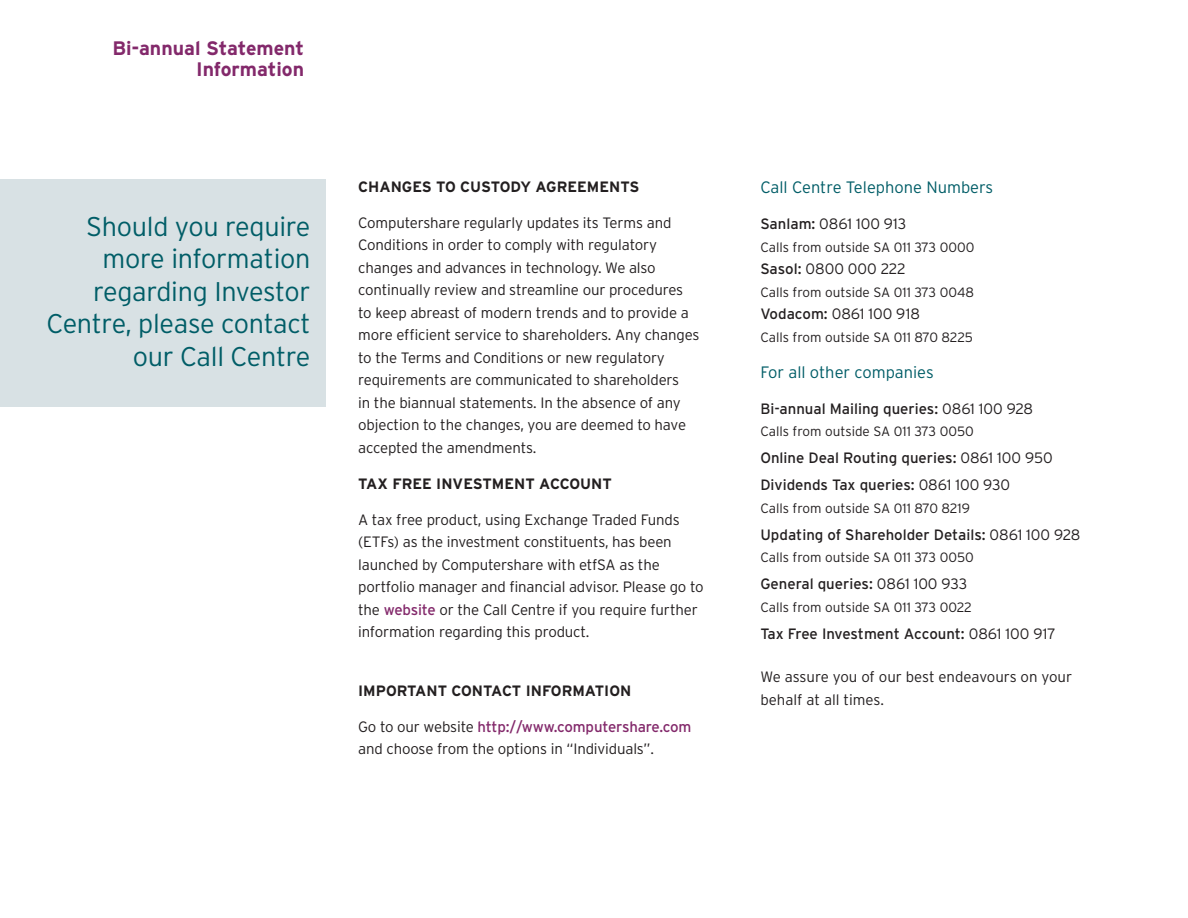
<style>
.page{position:relative;width:1188px;height:918px;background:#fff}
.page>*{position:absolute;margin:0;border:0;box-sizing:border-box;transform-origin:0 0}
.Body_Copy{font:300 27px/32.4px "Interstate";letter-spacing:-.01em;color:#005d67;text-align:right}
.Page_Title{font:700 19.5px/21px "Interstate";color:#83296b;text-align:right}
.Body_Copy-2{font:300 16.5px "Interstate";color:#005d67}
.Body_Copy-3{font:300 15px/22.5px "Interstate";letter-spacing:-.01em;color:#231f20}
.Body_Copy-4{font:15px/27px "Interstate";color:#231f20}
.Subhead{font:700 15px "Interstate";color:#231f20}
.Body_Copy-5{font:700 15px "Interstate";color:#231f20}
.Body_Copy-6{font:300 13.5px "Interstate";color:#231f20}
.s1{font-weight:400;color:#83296b}
.s2{font-weight:400}
.s3{font-weight:300}
</style>
<div class="page">
<div style="left:0;top:180px;width:326px;height:227px;background:#d8e1e4"></div>
<p class="Page_Title" style="left:112px;top:37px;width:193px">Bi-annual Statement<br>Information</p>
<p class="Body_Copy" style="left:46px;top:210px;width:266px">Should you require more information regarding Investor<br>Centre, please contact our Call Centre</p>
<p class="Subhead" style="left:358px;top:178px;width:283px">CHANGES TO CUSTODY AGREEMENTS</p>
<p class="Body_Copy-3" style="left:358px;top:211px;width:343px">Computershare regularly updates its Terms and Conditions in order to comply with regulatory changes and advances in technology. We also continually review and streamline our procedures to keep abreast of modern trends and to provide a more efficient service to shareholders. Any changes to the Terms and Conditions or new regulatory requirements are communicated to shareholders<br>in the biannual statements. In the absence of any objection to the changes, you are deemed to have accepted the amendments.</p>
<p class="Subhead" style="left:358px;top:475px;width:255px">TAX FREE INVESTMENT ACCOUNT</p>
<p class="Body_Copy-3" style="left:358px;top:508px;width:347px">A tax free product, using Exchange Traded Funds (ETFs) as the investment constituents, has been launched by Computershare with etfSA as the portfolio manager and financial advisor. Please go to the <span class="s1">website</span> or the Call Centre if you require further information regarding this product.</p>
<p class="Body_Copy-5" style="left:358px;top:682px;width:275px">IMPORTANT CONTACT INFORMATION</p>
<p class="Body_Copy-3" style="left:358px;top:715px;width:335px">Go to our website <span class="s1">http://www.computershare.com </span>and choose from the options in “Individuals”.</p>
<p class="Body_Copy-2" style="left:760px;top:178px;width:234px">Call Centre Telephone Numbers</p>
<p class="Body_Copy-3" style="left:760px;top:212px;width:148px"><span class="s2">Sanlam:</span> 0861 100 913</p>
<p class="Body_Copy-6" style="left:760px;top:239px;width:215px">Calls from outside SA 011 373 0000</p>
<p class="Body_Copy-3" style="left:760px;top:257px;width:147px"><span class="s2">Sasol:</span> 0800 000 222</p>
<p class="Body_Copy-6" style="left:760px;top:284px;width:215px">Calls from outside SA 011 373 0048</p>
<p class="Body_Copy-3" style="left:760px;top:302px;width:161px"><span class="s2">Vodacom:</span> 0861 100 918</p>
<p class="Body_Copy-6" style="left:760px;top:329px;width:214px">Calls from outside SA 011 870 8225</p>
<p class="Body_Copy-2" style="left:760px;top:362px;width:175px">For all other companies</p>
<p class="Body_Copy-4" style="left:760px;top:395px;width:274px">Bi-annual Mailing queries: <span class="s3">0861 100 928</span></p>
<p class="Body_Copy-6" style="left:760px;top:424px;width:215px">Calls from outside SA 011 373 0050</p>
<p class="Body_Copy-4" style="left:760px;top:444px;width:294px">Online Deal Routing queries: <span class="s3">0861 100 950<br></span>Dividends Tax queries: <span class="s3">0861 100 930</span></p>
<p class="Body_Copy-6" style="left:760px;top:500px;width:211px">Calls from outside SA 011 870 8219</p>
<p class="Body_Copy-4" style="left:760px;top:521px;width:321px">Updating of Shareholder Details: <span class="s3">0861 100 928</span></p>
<p class="Body_Copy-6" style="left:760px;top:550px;width:215px">Calls from outside SA 011 373 0050</p>
<p class="Body_Copy-4" style="left:760px;top:570px;width:208px">General queries: <span class="s3">0861 100 933</span></p>
<p class="Body_Copy-6" style="left:760px;top:599px;width:213px">Calls from outside SA 011 373 0022</p>
<p class="Body_Copy-4" style="left:760px;top:620px;width:297px">Tax Free Investment Account: <span class="s3">0861 100 917</span></p>
<p class="Body_Copy-3" style="left:760px;top:665px;width:313px">We assure you of our best endeavours on your behalf at all times.</p>
</div>
